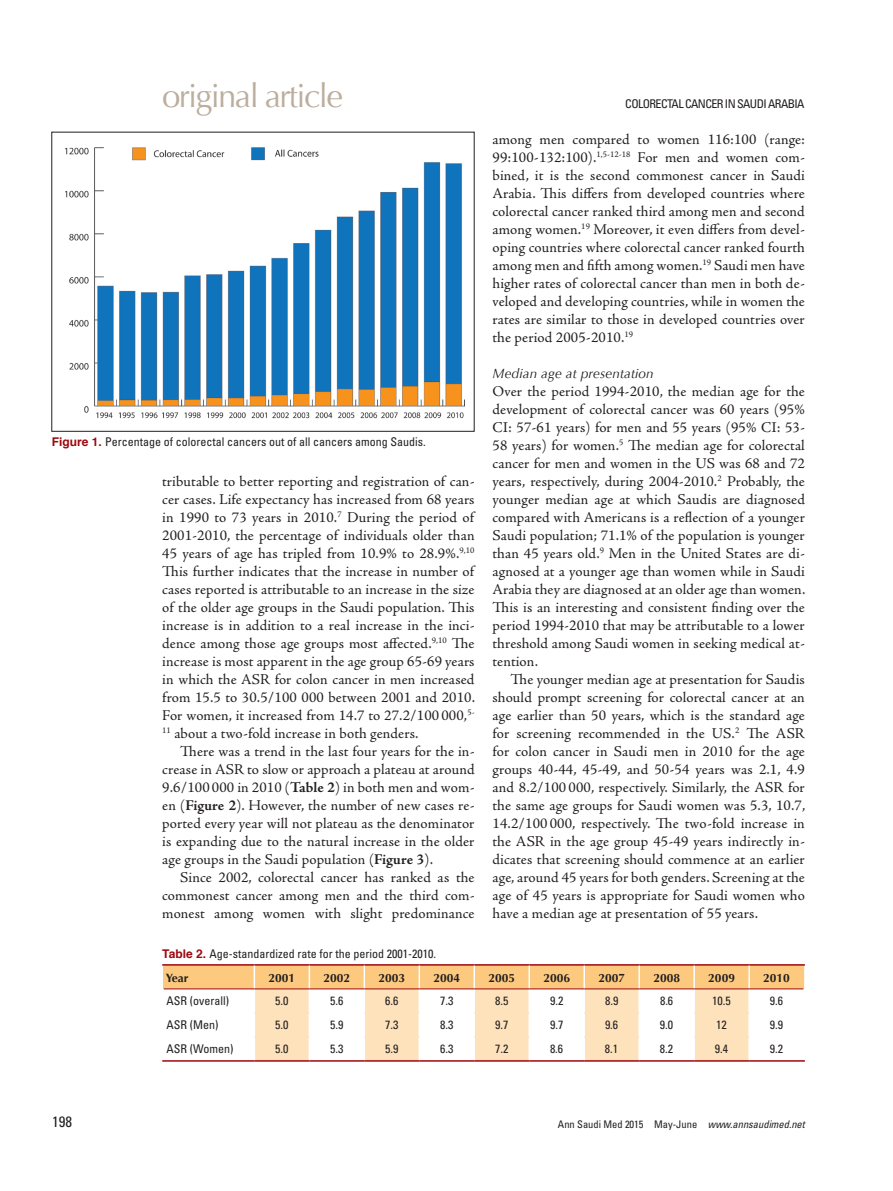
<style>
.page{position:relative;width:893px;height:1191px;background:#fff}
.page>*{position:absolute;margin:0;border:0;box-sizing:border-box;transform-origin:0 0}
.t1{font:33px "Optima";letter-spacing:-.05em;color:#bcae9e}
.t2{font:15px/18px "Adobe Jenson Pro";letter-spacing:.005em;color:#231f20;text-align:justify}
.t3{font:condensed 15px "Univers LT Std";color:#231f20}
.t4{font:italic 13.5px "Optima";letter-spacing:.01em;color:#231f20}
.t5{font:condensed 12px "Univers LT Std";color:#231f20}
.t6{font:700 12px "Optima";color:#231f20}
.t7{font:condensed 12px "Univers LT Std";letter-spacing:-.05em;color:#231f20}
.t8{font:condensed 10.5px "Univers LT Std";color:#231f20}
.s1{font-family:"Helvetica";font-weight:700;font-stretch:normal;color:#9d070d}
.s2{font-weight:700}
.s3{font-style:italic}
</style>
<div class="page">
<img style="left:65px;top:147px;width:399px;height:272px">
<div style="left:51px;top:132px;width:424px;height:300px;border:1px solid #231f20"></div>
<hr style="left:162px;top:1060px;width:92px;height:1px;background:#9d070d">
<hr style="left:749px;top:1060px;width:56px;height:1px;background:#9d070d">
<hr style="left:162px;top:964px;width:92px;height:1px;background:#9d070d">
<hr style="left:254px;top:964px;width:55px;height:1px;background:#9d070d">
<hr style="left:309px;top:964px;width:55px;height:1px;background:#9d070d">
<hr style="left:364px;top:964px;width:55px;height:1px;background:#9d070d">
<hr style="left:419px;top:964px;width:55px;height:1px;background:#9d070d">
<hr style="left:474px;top:964px;width:55px;height:1px;background:#9d070d">
<hr style="left:529px;top:964px;width:55px;height:1px;background:#9d070d">
<hr style="left:584px;top:964px;width:55px;height:1px;background:#9d070d">
<hr style="left:639px;top:964px;width:55px;height:1px;background:#9d070d">
<hr style="left:694px;top:964px;width:55px;height:1px;background:#9d070d">
<hr style="left:749px;top:964px;width:56px;height:1px;background:#9d070d">
<svg style="left:163px;top:965px;width:641px;height:96px"></svg>
<hr style="left:473px;top:965px;width:2px;height:23px;background:#fff">
<hr style="left:528px;top:965px;width:2px;height:23px;background:#fff">
<hr style="left:583px;top:965px;width:2px;height:23px;background:#fff">
<hr style="left:638px;top:965px;width:2px;height:23px;background:#fff">
<hr style="left:693px;top:965px;width:2px;height:23px;background:#fff">
<hr style="left:748px;top:965px;width:2px;height:23px;background:#fff">
<hr style="left:164px;top:988px;width:90px;height:1px;background:#9d070d">
<hr style="left:254px;top:988px;width:55px;height:1px;background:#9d070d">
<hr style="left:309px;top:988px;width:55px;height:1px;background:#9d070d">
<hr style="left:364px;top:988px;width:55px;height:1px;background:#9d070d">
<hr style="left:419px;top:988px;width:55px;height:1px;background:#9d070d">
<hr style="left:474px;top:988px;width:55px;height:1px;background:#9d070d">
<hr style="left:529px;top:988px;width:55px;height:1px;background:#9d070d">
<hr style="left:584px;top:988px;width:55px;height:1px;background:#9d070d">
<hr style="left:639px;top:988px;width:55px;height:1px;background:#9d070d">
<hr style="left:694px;top:988px;width:55px;height:1px;background:#9d070d">
<hr style="left:749px;top:988px;width:54px;height:1px;background:#9d070d">
<h1 class="t1" style="left:162px;top:76px;width:182px">original article</h1>
<p class="t7" style="left:625px;top:96px;width:179px">colorectal cancer in saudi Arabia</p>
<p class="t2" style="left:493px;top:131px;width:314px">among men compared to women 116:100 (range:<br>99:100-132:100).<sup>1,5-12-18</sup> For men and women com&shy;bined, it is the second commonest cancer in Saudi Arabia. This differs from developed countries where colorectal cancer ranked third among men and second among women.<sup>19</sup> Moreover, it even differs from devel&shy;oping countries where colorectal cancer ranked fourth among men and fifth among women.<sup>19</sup> Saudi men have higher rates of colorectal cancer than men in both de&shy;veloped and developing countries, while in women the rates are similar to those in developed countries over the period 2005-2010.<sup>19</sup></p>
<p class="t4" style="left:493px;top:366px;width:163px">Median age at presentation</p>
<p class="t2" style="left:493px;top:383px;width:314px">Over the period 1994-2010, the median age for the development of colorectal cancer was 60 years (95% CI: 57-61 years) for men and 55 years (95% CI: 53- 58 years) for women.<sup>5</sup> The median age for colorectal cancer for men and women in the US was 68 and 72 years, respectively, during 2004-2010.<sup>2</sup> Probably, the younger median age at which Saudis are diagnosed compared with Americans is a reflection of a younger Saudi population; 71.1% of the population is younger than 45 years old.<sup>9</sup> Men in the United States are di&shy;agnosed at a younger age than women while in Saudi Arabia they are diagnosed at an older age than women.<br>This is an interesting and consistent finding over the period 1994-2010 that may be attributable to a lower threshold among Saudi women in seeking medical at&shy;tention.</p>
<p class="t2" style="left:493px;top:671px;width:314px;text-indent:18px">The younger median age at presentation for Saudis should prompt screening for colorectal cancer at an age earlier than 50 years, which is the standard age for screening recommended in the US.<sup>2</sup> The ASR for colon cancer in Saudi men in 2010 for the age groups 40-44, 45-49, and 50-54 years was 2.1, 4.9 and 8.2/100 000, respectively. Similarly, the ASR for the same age groups for Saudi women was 5.3, 10.7, 14.2/100 000, respectively. The two-fold increase in the ASR in the age group 45-49 years indirectly in&shy;dicates that screening should commence at an earlier age, around 45 years for both genders. Screening at the age of 45 years is appropriate for Saudi women who have a median age at presentation of 55 years.</p>
<p class="t5" style="left:52px;top:434px;width:375px"><span class="s1">Figure 1.</span> Percentage of colorectal cancers out of all cancers among Saudis.</p>
<p class="t2" style="left:162px;top:473px;width:314px">tributable to better reporting and registration of can&shy;cer cases. Life expectancy has increased from 68 years in 1990 to 73 years in 2010.<sup>7</sup> During the period of 2001-2010, the percentage of individuals older than 45 years of age has tripled from 10.9% to 28.9%.<sup>9,10<br></sup>This further indicates that the increase in number of cases reported is attributable to an increase in the size of the older age groups in the Saudi population. This increase is in addition to a real increase in the inci&shy;dence among those age groups most affected.<sup>9,10</sup> The increase is most apparent in the age group 65-69 years in which the ASR for colon cancer in men increased from 15.5 to 30.5/100 000 between 2001 and 2010.<br>For women, it increased from 14.7 to 27.2/100 000,<sup>5- 11</sup> about a two-fold increase in both genders.</p>
<p class="t2" style="left:162px;top:743px;width:314px;text-indent:18px">There was a trend in the last four years for the in&shy;crease in ASR to slow or approach a plateau at around 9.6/100 000 in 2010 (<span class="s2">Table 2</span>) in both men and wom&shy;en (<span class="s2">Figure 2</span>). However, the number of new cases re&shy;ported every year will not plateau as the denominator is expanding due to the natural increase in the older age groups in the Saudi population (<span class="s2">Figure 3</span>).</p>
<p class="t2" style="left:162px;top:869px;width:314px;text-indent:18px">Since 2002, colorectal cancer has ranked as the commonest cancer among men and the third com&shy;monest among women with slight predominance</p>
<p class="t5" style="left:162px;top:946px;width:275px"><span class="s1">Table 2.</span> Age-standardized rate for the period 2001-2010.</p>
<p class="t6" style="left:166px;top:971px;width:24px">Year</p>
<p class="t6" style="left:268px;top:971px;width:28px">2001</p>
<p class="t6" style="left:323px;top:971px;width:28px">2002</p>
<p class="t6" style="left:378px;top:971px;width:28px">2003</p>
<p class="t6" style="left:433px;top:971px;width:28px">2004</p>
<p class="t6" style="left:488px;top:971px;width:28px">2005</p>
<p class="t6" style="left:543px;top:971px;width:28px">2006</p>
<p class="t6" style="left:598px;top:971px;width:28px">2007</p>
<p class="t6" style="left:653px;top:971px;width:28px">2008</p>
<p class="t6" style="left:708px;top:971px;width:28px">2009</p>
<p class="t6" style="left:763px;top:971px;width:28px">2010</p>
<p class="t5" style="left:166px;top:993px;width:64px">ASR (overall)</p>
<p class="t5" style="left:275px;top:993px;width:15px">5.0</p>
<p class="t5" style="left:330px;top:993px;width:15px">5.6</p>
<p class="t5" style="left:385px;top:993px;width:15px">6.6</p>
<p class="t5" style="left:440px;top:993px;width:15px">7.3</p>
<p class="t5" style="left:495px;top:993px;width:15px">8.5</p>
<p class="t5" style="left:550px;top:993px;width:15px">9.2</p>
<p class="t5" style="left:605px;top:993px;width:15px">8.9</p>
<p class="t5" style="left:660px;top:993px;width:15px">8.6</p>
<p class="t5" style="left:712px;top:993px;width:20px">10.5</p>
<p class="t5" style="left:770px;top:993px;width:15px">9.6</p>
<p class="t5" style="left:166px;top:1017px;width:54px">ASR (Men)</p>
<p class="t5" style="left:275px;top:1017px;width:15px">5.0</p>
<p class="t5" style="left:330px;top:1017px;width:15px">5.9</p>
<p class="t5" style="left:385px;top:1017px;width:15px">7.3</p>
<p class="t5" style="left:440px;top:1017px;width:15px">8.3</p>
<p class="t5" style="left:495px;top:1017px;width:15px">9.7</p>
<p class="t5" style="left:550px;top:1017px;width:15px">9.7</p>
<p class="t5" style="left:605px;top:1017px;width:15px">9.6</p>
<p class="t5" style="left:660px;top:1017px;width:15px">9.0</p>
<p class="t5" style="left:716px;top:1017px;width:12px">12</p>
<p class="t5" style="left:770px;top:1017px;width:15px">9.9</p>
<p class="t5" style="left:166px;top:1041px;width:68px">ASR (Women)</p>
<p class="t5" style="left:275px;top:1041px;width:15px">5.0</p>
<p class="t5" style="left:330px;top:1041px;width:15px">5.3</p>
<p class="t5" style="left:385px;top:1041px;width:15px">5.9</p>
<p class="t5" style="left:440px;top:1041px;width:15px">6.3</p>
<p class="t5" style="left:495px;top:1041px;width:15px">7.2</p>
<p class="t5" style="left:550px;top:1041px;width:15px">8.6</p>
<p class="t5" style="left:605px;top:1041px;width:15px">8.1</p>
<p class="t5" style="left:660px;top:1041px;width:15px">8.2</p>
<p class="t5" style="left:715px;top:1041px;width:15px">9.4</p>
<p class="t5" style="left:770px;top:1041px;width:15px">9.2</p>
<p class="t3" style="left:52px;top:1111px;width:21px">198</p>
<p class="t8" style="left:558px;top:1118px;width:248px">Ann Saudi Med 2015 May-June <span class="s3">www.annsaudimed.net</span></p>
</div>
